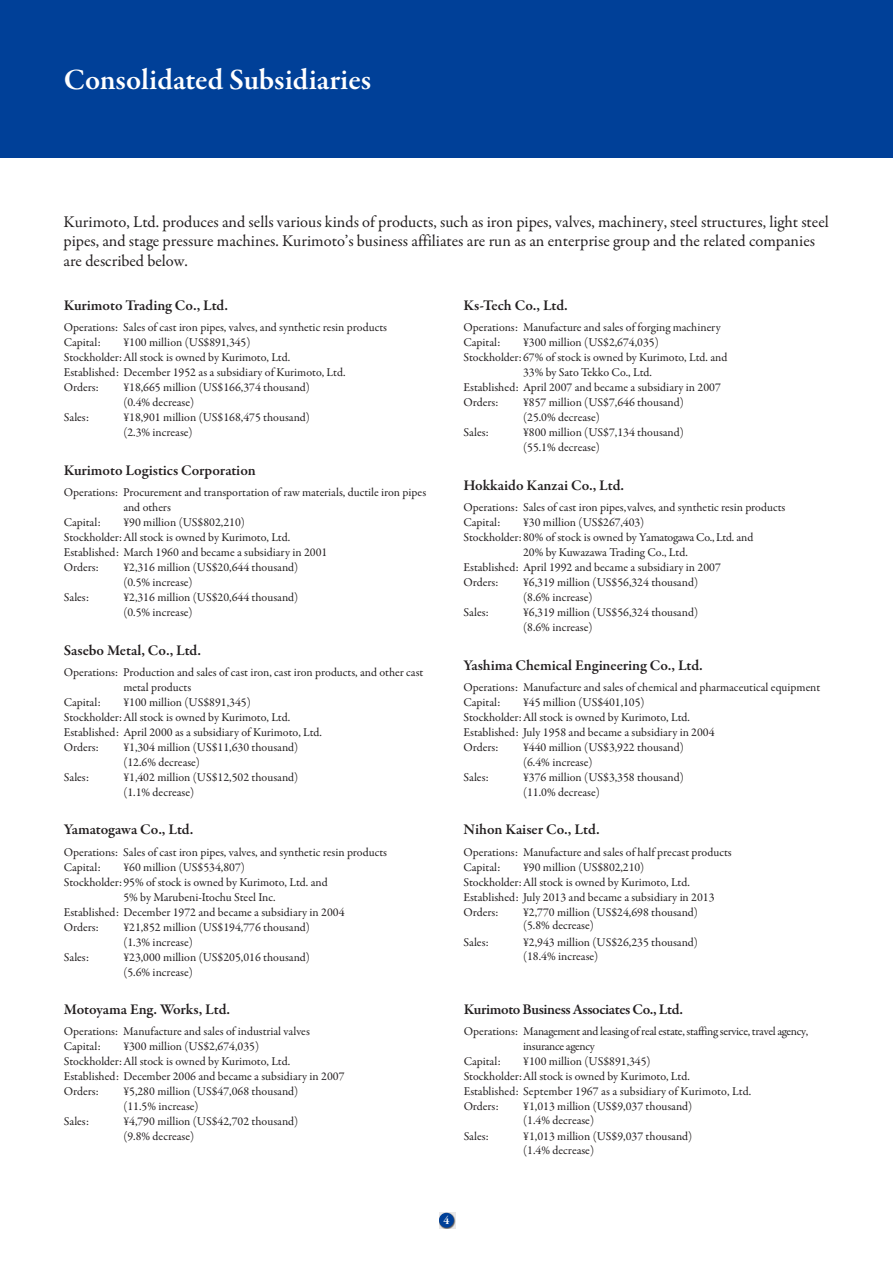
<style>
.page{position:relative;width:893px;height:1263px;background:#fff}
.page>*{position:absolute;margin:0;border:0;box-sizing:border-box;transform-origin:0 0}
.t1{font:600 30px "Garamond Premr Pro";color:#fff}
.t2{font:16.5px/19.8px "Garamond Premr Pro";color:#231f20}
.t3{font:600 15px "Garamond Premr Pro";letter-spacing:-.005em;color:#231f20}
.t4{font:600 15px "Garamond Premr Pro";letter-spacing:-.025em;color:#231f20}
.t5{font:12px/15px "Garamond Premr Pro";color:#231f20}
.t6{font:12px "Garamond Premr Pro";letter-spacing:-.025em;color:#231f20}
.t7{font:600 12px "Garamond Premr Pro";color:#fff}
</style>
<div class="page">
<svg style="left:439px;top:1212px;width:16px;height:17px"></svg>
<div style="left:439px;top:1213px;width:15px;height:15px;background:#004098;border-radius:50%"></div>
<div style="left:0;top:0;width:893px;height:157px;background:#004098"></div>
<h1 class="t1" style="left:64px;top:61px;width:309px">Consolidated Subsidiaries</h1>
<p class="t2" style="left:64px;top:212px;width:767px">Kurimoto, Ltd. produces and sells various kinds of products, such as iron pipes, valves, machinery, steel structures, light steel pipes, and stage pressure machines. Kurimoto’s business affiliates are run as an enterprise group and the related companies are described below.</p>
<p class="t3" style="left:64px;top:296px;width:166px">Kurimoto Trading Co., Ltd.</p>
<p class="t5" style="left:64px;top:320px;width:325px">Operations: Sales of cast iron pipes, valves, and synthetic resin products<br>Capital:</p>
<p class="t5" style="left:64px;top:335px;width:283px;text-indent:60px">¥100 million (US$891,345)<br>Stockholder:All stock is owned by Kurimoto, Ltd.<br>Established: December 1952 as a subsidiary of Kurimoto, Ltd.<br>Orders:</p>
<p class="t5" style="left:123px;top:380px;width:188px">¥18,665 million (US$166,374 thousand) (0.4% decrease)</p>
<p class="t5" style="left:64px;top:410px;width:27px">Sales:</p>
<p class="t5" style="left:123px;top:410px;width:188px">¥18,901 million (US$168,475 thousand) (2.3% increase)</p>
<p class="t3" style="left:64px;top:461px;width:193px">Kurimoto Logistics Corporation</p>
<p class="t5" style="left:64px;top:485px;width:364px">Operations: Procurement and transportation of raw materials, ductile iron pipes</p>
<p class="t5" style="left:123px;top:500px;width:49px">and others</p>
<p class="t5" style="left:64px;top:515px;width:39px">Capital:</p>
<p class="t5" style="left:64px;top:515px;width:265px;text-indent:60px">¥90 million (US$802,210)<br>Stockholder:All stock is owned by Kurimoto, Ltd.<br>Established: March 1960 and became a subsidiary in 2001<br>Orders:</p>
<p class="t5" style="left:123px;top:560px;width:176px">¥2,316 million (US$20,644 thousand) (0.5% increase)</p>
<p class="t5" style="left:64px;top:590px;width:27px">Sales:</p>
<p class="t5" style="left:123px;top:590px;width:176px">¥2,316 million (US$20,644 thousand) (0.5% increase)</p>
<p class="t3" style="left:64px;top:641px;width:139px">Sasebo Metal, Co., Ltd.</p>
<p class="t5" style="left:64px;top:665px;width:361px">Operations: Production and sales of cast iron, cast iron products, and other cast</p>
<p class="t5" style="left:123px;top:680px;width:69px">metal products</p>
<p class="t5" style="left:64px;top:695px;width:39px">Capital:</p>
<p class="t5" style="left:64px;top:695px;width:260px;text-indent:60px">¥100 million (US$891,345)<br>Stockholder:All stock is owned by Kurimoto, Ltd.<br>Established: April 2000 as a subsidiary of Kurimoto, Ltd.<br>Orders:</p>
<p class="t5" style="left:123px;top:740px;width:176px">¥1,304 million (US$11,630 thousand) (12.6% decrease)</p>
<p class="t5" style="left:64px;top:770px;width:27px">Sales:</p>
<p class="t5" style="left:123px;top:770px;width:176px">¥1,402 million (US$12,502 thousand) (1.1% decrease)</p>
<p class="t3" style="left:64px;top:821px;width:131px">Yamatogawa Co., Ltd.</p>
<p class="t5" style="left:64px;top:844px;width:325px">Operations: Sales of cast iron pipes, valves, and synthetic resin products<br>Capital:</p>
<p class="t5" style="left:123px;top:859px;width:123px">¥60 million (US$534,807)</p>
<p class="t5" style="left:64px;top:874px;width:265px">Stockholder:95% of stock is owned by Kurimoto, Ltd. and</p>
<p class="t5" style="left:123px;top:889px;width:154px">5% by Marubeni-Itochu Steel Inc.</p>
<p class="t5" style="left:64px;top:904px;width:282px">Established: December 1972 and became a subsidiary in 2004</p>
<p class="t5" style="left:64px;top:919px;width:37px">Orders:</p>
<p class="t5" style="left:123px;top:919px;width:188px">¥21,852 million (US$194,776 thousand) (1.3% increase)</p>
<p class="t5" style="left:64px;top:949px;width:27px">Sales:</p>
<p class="t5" style="left:123px;top:949px;width:188px">¥23,000 million (US$205,016 thousand) (5.6% increase)</p>
<p class="t3" style="left:64px;top:1000px;width:168px">Motoyama Eng. Works, Ltd.</p>
<p class="t5" style="left:64px;top:1024px;width:248px">Operations: Manufacture and sales of industrial valves<br>Capital:</p>
<p class="t5" style="left:64px;top:1039px;width:282px;text-indent:60px">¥300 million (US$2,674,035)<br>Stockholder:All stock is owned by Kurimoto, Ltd.<br>Established: December 2006 and became a subsidiary in 2007<br>Orders:</p>
<p class="t5" style="left:123px;top:1084px;width:176px">¥5,280 million (US$47,068 thousand) (11.5% increase)</p>
<p class="t5" style="left:64px;top:1114px;width:27px">Sales:</p>
<p class="t5" style="left:123px;top:1114px;width:176px">¥4,790 million (US$42,702 thousand) (9.8% decrease)</p>
<p class="t3" style="left:463px;top:296px;width:106px">Ks-Tech Co., Ltd.</p>
<p class="t5" style="left:463px;top:320px;width:259px">Operations: Manufacture and sales of forging machinery<br>Capital:</p>
<p class="t5" style="left:523px;top:335px;width:137px">¥300 million (US$2,674,035)</p>
<p class="t5" style="left:463px;top:350px;width:265px">Stockholder:67% of stock is owned by Kurimoto, Ltd. and</p>
<p class="t5" style="left:523px;top:365px;width:130px">33% by Sato Tekko Co., Ltd.</p>
<p class="t5" style="left:464px;top:380px;width:259px">Established: April 2007 and became a subsidiary in 2007</p>
<p class="t5" style="left:464px;top:395px;width:37px">Orders:</p>
<p class="t5" style="left:523px;top:395px;width:162px">¥857 million (US$7,646 thousand) (25.0% decrease)</p>
<p class="t5" style="left:464px;top:425px;width:27px">Sales:</p>
<p class="t5" style="left:523px;top:425px;width:162px">¥800 million (US$7,134 thousand) (55.1% decrease)</p>
<p class="t3" style="left:463px;top:476px;width:162px">Hokkaido Kanzai Co., Ltd.</p>
<p class="t5" style="left:463px;top:500px;width:323px">Operations: Sales of cast iron pipes, valves, and synthetic resin products<br>Capital:</p>
<p class="t5" style="left:523px;top:515px;width:123px">¥30 million (US$267,403)</p>
<p class="t5" style="left:463px;top:530px;width:291px">Stockholder:80% of stock is owned by Yamatogawa Co., Ltd. and</p>
<p class="t5" style="left:523px;top:545px;width:166px">20% by Kuwazawa Trading Co., Ltd.</p>
<p class="t5" style="left:464px;top:560px;width:259px">Established: April 1992 and became a subsidiary in 2007</p>
<p class="t5" style="left:464px;top:575px;width:37px">Orders:</p>
<p class="t5" style="left:523px;top:575px;width:176px">¥6,319 million (US$56,324 thousand) (8.6% increase)</p>
<p class="t5" style="left:464px;top:605px;width:27px">Sales:</p>
<p class="t5" style="left:523px;top:605px;width:176px">¥6,319 million (US$56,324 thousand) (8.6% increase)</p>
<p class="t3" style="left:463px;top:656px;width:241px">Yashima Chemical Engineering Co., Ltd.</p>
<p class="t5" style="left:463px;top:680px;width:358px">Operations: Manufacture and sales of chemical and pharmaceutical equipment<br>Capital:</p>
<p class="t5" style="left:463px;top:695px;width:253px;text-indent:60px">¥45 million (US$401,105)<br>Stockholder:All stock is owned by Kurimoto, Ltd.<br>Established: July 1958 and became a subsidiary in 2004<br>Orders:</p>
<p class="t5" style="left:523px;top:740px;width:162px">¥440 million (US$3,922 thousand) (6.4% increase)</p>
<p class="t5" style="left:463px;top:770px;width:27px">Sales:</p>
<p class="t5" style="left:523px;top:770px;width:162px">¥376 million (US$3,358 thousand) (11.0% decrease)</p>
<p class="t3" style="left:463px;top:821px;width:138px">Nihon Kaiser Co., Ltd.</p>
<p class="t5" style="left:463px;top:844px;width:270px">Operations: Manufacture and sales of half precast products<br>Capital:</p>
<p class="t5" style="left:463px;top:859px;width:253px;text-indent:60px">¥90 million (US$802,210)<br>Stockholder:All stock is owned by Kurimoto, Ltd.<br>Established: July 2013 and became a subsidiary in 2013<br>Orders:</p>
<p class="t5" style="left:523px;top:905px;width:176px;line-height:13.8px">¥2,770 million (US$24,698 thousand) (5.8% decrease)</p>
<p class="t5" style="left:523px;top:949px;width:77px">(18.4% increase)</p>
<p class="t5" style="left:463px;top:934px;width:27px">Sales:</p>
<p class="t5" style="left:523px;top:934px;width:176px">¥2,943 million (US$26,235 thousand)</p>
<p class="t4" style="left:464px;top:1000px;width:221px">Kurimoto Business Associates Co., Ltd.</p>
<p class="t6" style="left:464px;top:1024px;width:346px">Operations: Management and leasing of real estate, staffing service, travel agency,</p>
<p class="t6" style="left:523px;top:1039px;width:73px">insurance agency</p>
<p class="t5" style="left:464px;top:1054px;width:39px">Capital:</p>
<p class="t5" style="left:464px;top:1054px;width:289px;text-indent:60px">¥100 million (US$891,345)<br>Stockholder:All stock is owned by Kurimoto, Ltd.<br>Established: September 1967 as a subsidiary of Kurimoto, Ltd.<br>Orders:</p>
<p class="t5" style="left:523px;top:1099px;width:171px;line-height:14.4px">¥1,013 million (US$9,037 thousand) (1.4% decrease)</p>
<p class="t5" style="left:464px;top:1129px;width:27px">Sales:</p>
<p class="t5" style="left:523px;top:1129px;width:171px;line-height:14.4px">¥1,013 million (US$9,037 thousand) (1.4% decrease)</p>
<p class="t7" style="left:443px;top:1213px;width:7px">4</p>
</div>
